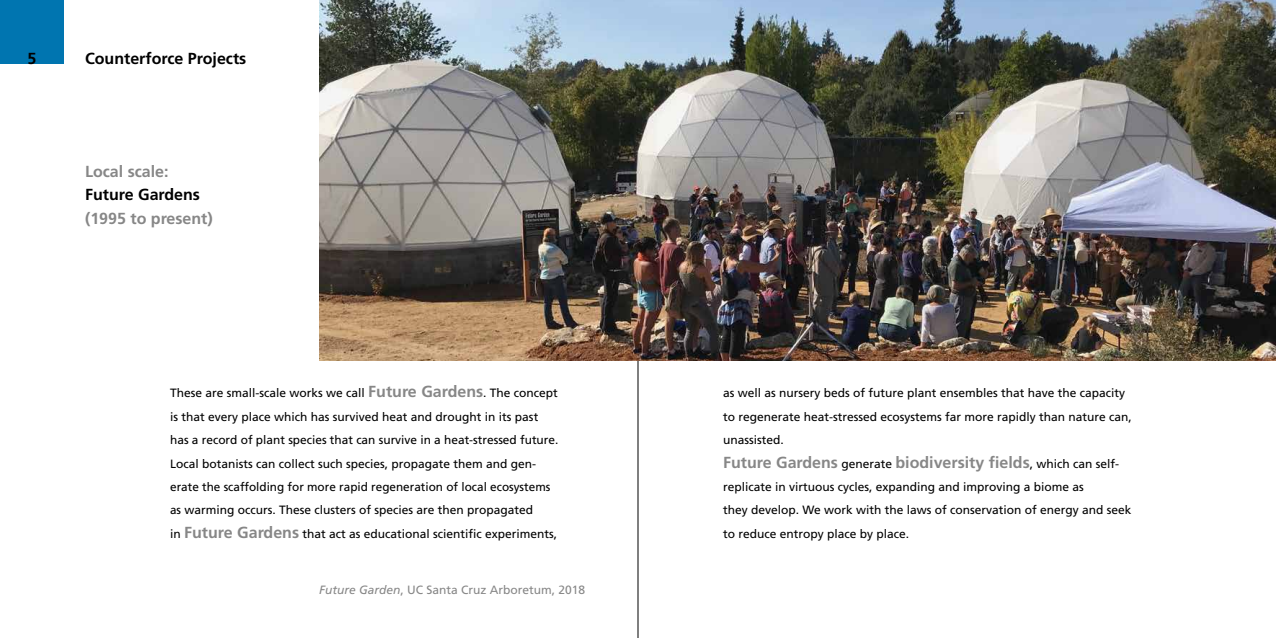
<style>
.page{position:relative;width:1276px;height:638px;background:#fff}
.page>*{position:absolute;margin:0;border:0;box-sizing:border-box;transform-origin:0 0}
.t1{font:700 16px "Frutiger";color:#878787}
.t2{font:700 16px "Frutiger";color:#000}
.t3{font:12px/23.4px "Frutiger";color:#000}
.t4{font:12px "Frutiger";color:#878787}
.s1{font-weight:700;font-size:16px;color:#878787}
.s2{font-weight:400;font-size:12px;color:#000}
.s3{font-style:italic}
</style>
<div class="page">
<hr style="left:638px;top:0;width:1px;height:638px;background:#000">
<img style="left:319px;top:0;width:957px;height:360px">
<div style="left:0;top:0;width:64px;height:64px;background:#0075b0"></div>
<h1 class="t2" style="left:27px;top:49px;width:10px">5</h1>
<h1 class="t2" style="left:85px;top:49px;width:163px">Counterforce Projects</h1>
<h1 class="t1" style="left:85px;top:162px;width:85px">Local scale:</h1>
<h1 class="t2" style="left:85px;top:185px;width:116px">Future Gardens</h1>
<h1 class="t1" style="left:85px;top:209px;width:129px">(1995 to present)</h1>
<p class="t3" style="left:170px;top:381px;width:390px">These are small-scale works we call <span class="s1">Future Gardens</span>. The concept is that every place which has survived heat and drought in its past has a record of plant species that can survive in a heat-stressed future.<br>Local botanists can collect such species, propagate them and gen&shy;erate the scaffolding for more rapid regeneration of local ecosystems as warming occurs. These clusters of species are then propagated<br>in <span class="s1">Future Gardens</span> that act as educational scientific experiments,</p>
<p class="t3" style="left:723px;top:381px;width:410px">as well as nursery beds of future plant ensembles that have the capacity to regenerate heat-stressed ecosystems far more rapidly than nature can, unassisted.</p>
<h1 class="t1" style="left:723px;top:452px;width:397px">Future Gardens <span class="s2">generate</span> biodiversity fields<span class="s2">, which can self-</span></h1>
<p class="t3" style="left:723px;top:475px;width:410px">replicate in virtuous cycles, expanding and improving a biome as<br>they develop. We work with the laws of conservation of energy and seek to reduce entropy place by place.</p>
<p class="t4" style="left:319px;top:583px;width:268px"><span class="s3">Future Garden</span>, UC Santa Cruz Arboretum, 2018</p>
</div>
